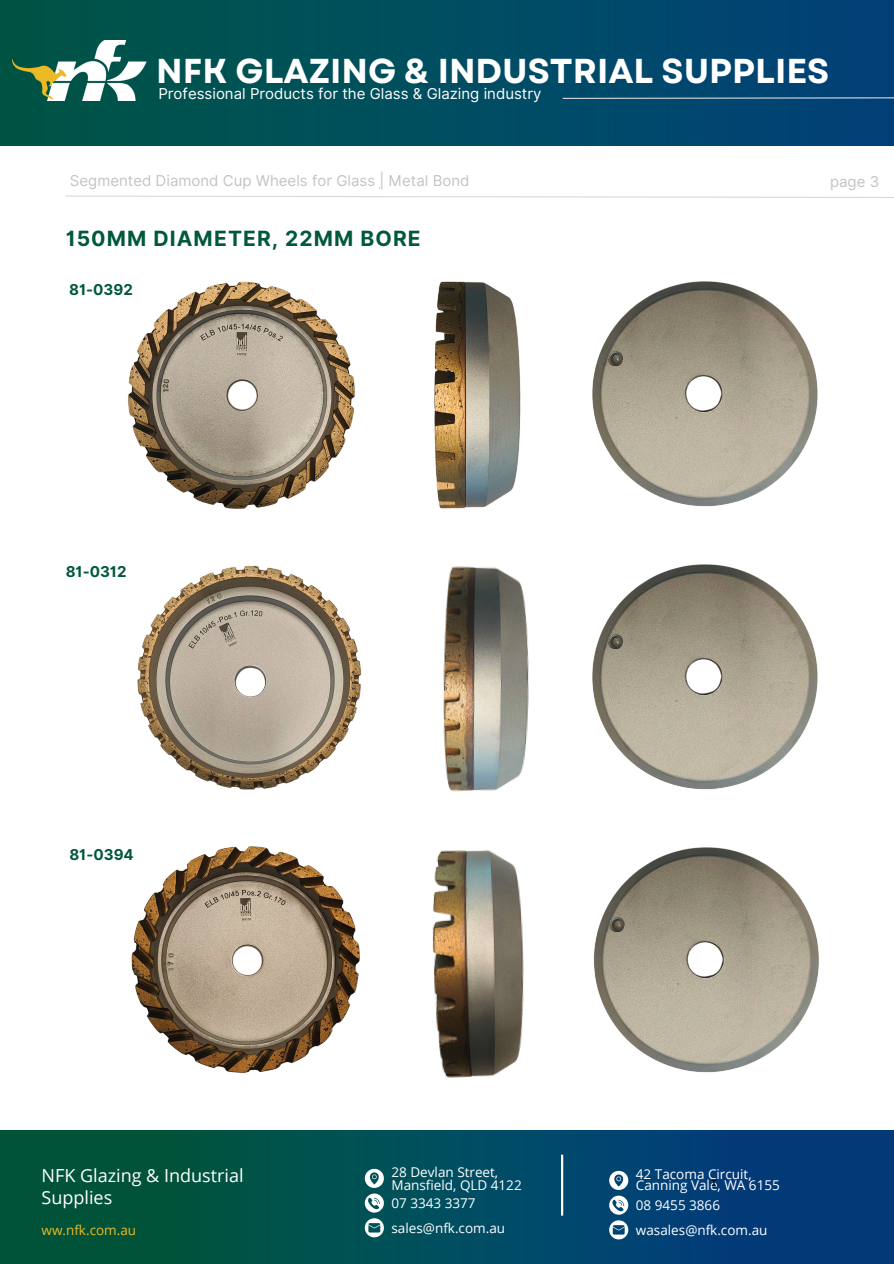
<style>
.page{position:relative;width:894px;height:1264px;background:#fff}
.page>*{position:absolute;margin:0;border:0;box-sizing:border-box;transform-origin:0 0}
.t1{font:700 34.5px "Garet";color:#fff}
.t2{font:700 21px "Inter";letter-spacing:.05em;color:#00583d}
.t3{font:18px/22.5px "Open Sans";color:#fff}
.t4{font:15px "Inter";color:#c4c4c4}
.t5{font:15px "Inter";color:#fff}
.t6{font:700 15px "Inter";color:#00583d}
.t7{font:13.5px/11.2px "Open Sans";color:#fff}
.t8{font:13.5px "Open Sans";color:#ecba25}
</style>
<div class="page">
<img style="left:0;top:1130px;width:893px;height:133px">
<hr style="left:561px;top:1154px;width:2px;height:61px;background:#fff">
<svg style="left:365px;top:1193px;width:19px;height:19px"></svg>
<svg style="left:365px;top:1168px;width:19px;height:19px"></svg>
<svg style="left:365px;top:1218px;width:19px;height:19px"></svg>
<svg style="left:609px;top:1195px;width:19px;height:19px"></svg>
<svg style="left:609px;top:1170px;width:19px;height:19px"></svg>
<svg style="left:609px;top:1220px;width:19px;height:19px"></svg>
<img style="left:0;top:0;width:892px;height:145px">
<img style="left:12px;top:41px;width:141px;height:59px">
<svg style="left:561px;top:97px;width:332px;height:2px"></svg>
<svg style="left:66px;top:195px;width:827px;height:3px"></svg>
<svg style="left:712px;top:1179px;width:3px;height:7px"></svg>
<img style="left:593px;top:847px;width:226px;height:226px">
<img style="left:131px;top:846px;width:229px;height:227px">
<img style="left:432px;top:850px;width:92px;height:228px">
<img style="left:127px;top:281px;width:229px;height:228px">
<img style="left:434px;top:281px;width:87px;height:228px">
<img style="left:592px;top:281px;width:226px;height:226px">
<img style="left:137px;top:565px;width:225px;height:225px">
<img style="left:443px;top:566px;width:86px;height:226px">
<img style="left:592px;top:564px;width:226px;height:226px">
<h1 class="t1" style="left:156px;top:46px;width:674px">NFK GLAZING &amp; INDUSTRIAL SUPPLIES</h1>
<p class="t5" style="left:158px;top:85px;width:384px">Professional Products for the Glass &amp; Glazing industry</p>
<p class="t4" style="left:70px;top:172px;width:401px">Segmented Diamond Cup Wheels for Glass | Metal Bond</p>
<h2 class="t2" style="left:66px;top:226px;width:356px">150MM DIAMETER, 22MM BORE</h2>
<p class="t6" style="left:69px;top:281px;width:65px">81-0392</p>
<p class="t6" style="left:66px;top:563px;width:62px">81-0312</p>
<p class="t6" style="left:69px;top:845px;width:66px">81-0394</p>
<p class="t4" style="left:829px;top:172px;width:51px">page 3</p>
<h3 class="t3" style="left:42px;top:1163px;width:203px">NFK Glazing &amp; Industrial<br>Supplies</h3>
<p class="t7" style="left:391px;top:1165px;width:132px;line-height:12.3px">28 Devlan Street,<br>Mansfield, QLD 4122</p>
<p class="t8" style="left:42px;top:1220px;width:96px">ww.nfk.com.au</p>
<p class="t7" style="left:391px;top:1221px;width:115px">sales@nfk.com.au</p>
<p class="t7" style="left:635px;top:1223px;width:133px">wasales@nfk.com.au</p>
<p class="t7" style="left:635px;top:1168px;width:145px">42 Tacoma Circuit,<br>Canning Vale, WA 6155</p>
<p class="t7" style="left:391px;top:1197px;width:86px">07 3343 3377</p>
<p class="t7" style="left:635px;top:1199px;width:86px">08 9455 3866</p>
</div>
